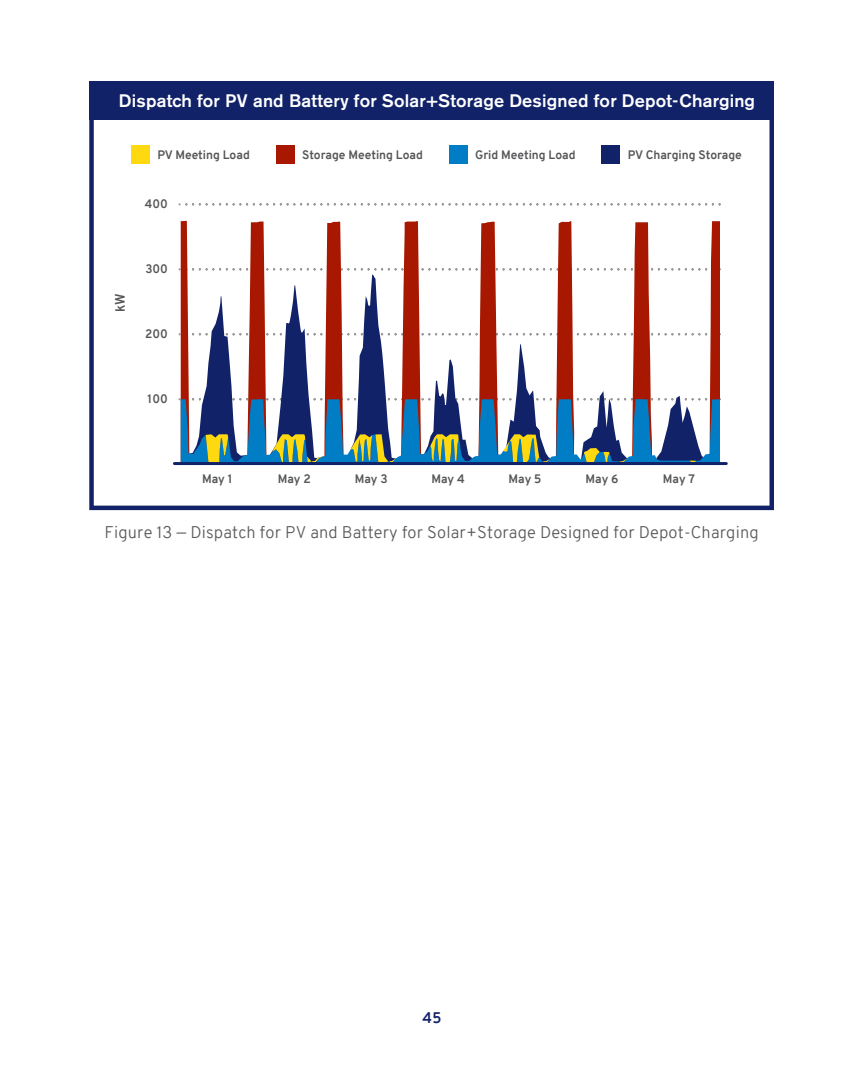
<style>
.page{position:relative;width:864px;height:1080px;background:#fff}
.page>*{position:absolute;margin:0;border:0;box-sizing:border-box;transform-origin:0 0}
.t1{font:500 18px "Akzidenz Grotesk BE";letter-spacing:.01em;color:#fff}
.t2{font:300 16.5px "Overpass";letter-spacing:.01em;color:#58595b}
.t3{font:700 15px "Overpass";color:#112269}
.t4{font:700 13.5px "Overpass";color:#555658}
.t5{font:700 12px "Overpass";color:#555658}
</style>
<div class="page">
<svg style="left:89px;top:120px;width:685px;height:390px"></svg>
<div style="left:89px;top:81px;width:685px;height:39px;background:#112269"></div>
<hr style="left:174px;top:462px;width:552px;height:3px;background:#112269">
<h1 class="t1" style="left:119px;top:94px;width:638px">Dispatch for PV and Battery for Solar+Storage Designed for Depot-Charging</h1>
<p class="t5" style="left:158px;top:150px;width:94px">PV Meeting Load</p>
<p class="t5" style="left:302px;top:150px;width:122px">Storage Meeting Load</p>
<p class="t5" style="left:475px;top:150px;width:102px">Grid Meeting Load</p>
<p class="t5" style="left:628px;top:150px;width:116px">PV Charging Storage</p>
<p class="t5" style="left:145px;top:199px;width:25px">400</p>
<p class="t4" style="left:115px;top:312px;width:20px;rotate:-90deg">kW</p>
<p class="t5" style="left:145px;top:264px;width:24px">300</p>
<p class="t5" style="left:145px;top:329px;width:24px">200</p>
<p class="t5" style="left:148px;top:394px;width:22px">100</p>
<p class="t5" style="left:202px;top:474px;width:32px">May 1</p>
<p class="t5" style="left:278px;top:474px;width:35px">May 2</p>
<p class="t5" style="left:355px;top:474px;width:34px">May 3</p>
<p class="t5" style="left:431px;top:474px;width:35px">May 4</p>
<p class="t5" style="left:509px;top:474px;width:34px">May 5</p>
<p class="t5" style="left:586px;top:474px;width:34px">May 6</p>
<p class="t5" style="left:663px;top:474px;width:34px">May 7</p>
<h2 class="t2" style="left:105px;top:526px;width:656px">Figure 13 — Dispatch for PV and Battery for Solar+Storage Designed for Depot-Charging</h2>
<p class="t3" style="left:423px;top:1012px;width:20px">45</p>
</div>
